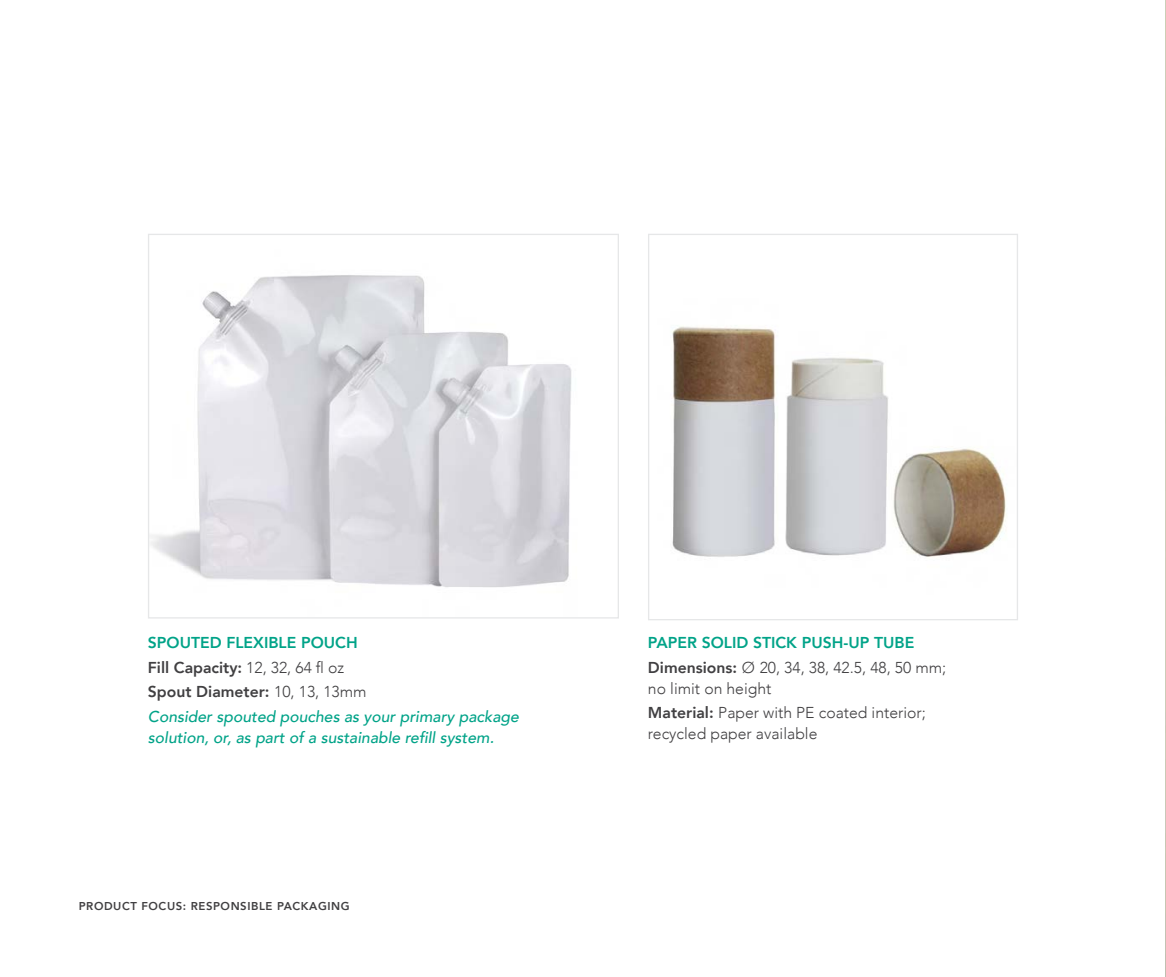
<style>
.page{position:relative;width:1166px;height:977px;background:#fff}
.page>*{position:absolute;margin:0;border:0;box-sizing:border-box;transform-origin:0 0}
.t1{font:italic 500 15.75px/24.8px "Avenir";color:#00a388}
.t2{font:300 15.75px/24.8px "Avenir";color:#414042}
.t3{font:800 15.75px/24.8px "Avenir";color:#00a388}
.t4{font:800 11.38px "Avenir";letter-spacing:.05em;color:#414042}
.s1{font-weight:800;font-style:normal}
.s2{font-weight:800;font-style:normal;color:#414042}
.s3{font-weight:300;font-style:normal;color:#414042}
.s4{color:#414042}
.s5{font-weight:300;color:#414042}
.s6{font-weight:800}
</style>
<div class="page">
<img style="left:1165px;top:0;width:1px;height:976px">
<img style="left:150px;top:275px;width:422px;height:312px">
<img style="left:672px;top:326px;width:334px;height:231px">
<div style="left:648px;top:234px;width:370px;height:386px;border:1px solid #e6e7e8"></div>
<p class="t1" style="left:148px;top:630px;width:372px"><span class="s1">SPOUTED FLEXIBLE POUCH<br></span><span class="s2">Fill Capacity:</span> <span class="s3">12, 32, 64 fl oz<br></span><span class="s2">Spout Diameter:</span> <span class="s3">10, 13, 13mm<br></span>Consider spouted pouches as your primary package</p>
<p class="t1" style="left:148px;top:725px;width:347px">solution, or, as part of a sustainable refill system.</p>
<p class="t4" style="left:79px;top:896px;width:272px">PRODUCT FOCUS: RESPONSIBLE PACKAGING</p>
<p class="t3" style="left:648px;top:630px;width:300px">PAPER SOLID STICK PUSH-UP TUBE<br><span class="s4">Dimensions:</span> <span class="s5">Ø 20, 34, 38, 42.5, 48, 50 mm;</span></p>
<p class="t2" style="left:648px;top:675px;width:279px">no limit on height<br><span class="s6">Material:</span> Paper with PE coated interior;</p>
<p class="t2" style="left:648px;top:721px;width:171px">recycled paper available</p>
</div>
